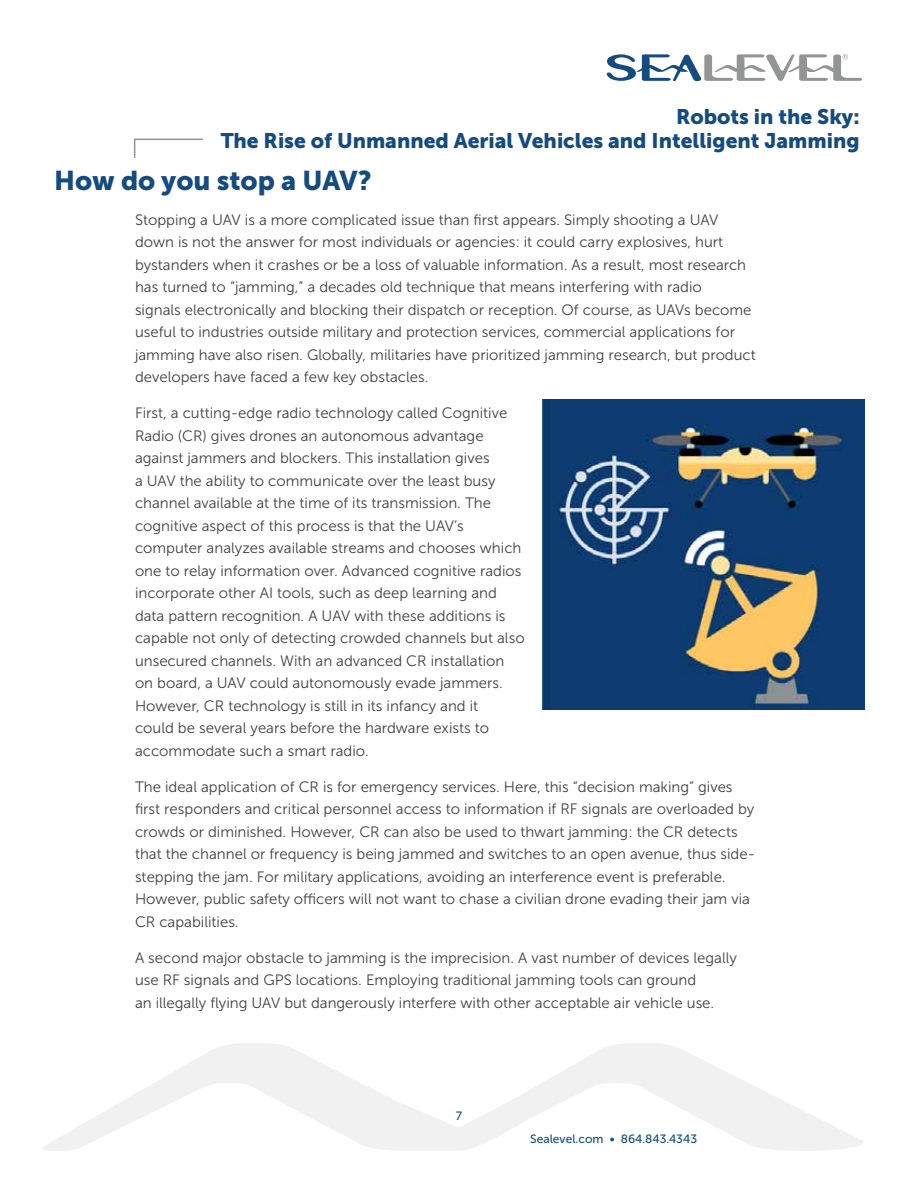
<style>
.page{position:relative;width:918px;height:1188px;background:#fff}
.page>*{position:absolute;margin:0;border:0;box-sizing:border-box;transform-origin:0 0}
.t1{font:27px "Museo Sans 900";color:#154c7f}
.t2{font:21px/24px "Museo Sans 900";color:#154c7f;text-align:right}
.t3{font:15px/22.5px "Museo Sans 300";color:#414042}
.t4{font:12px "Museo Sans 500";color:#154c7f}
</style>
<div class="page">
<svg style="left:42px;top:1043px;width:821px;height:108px"></svg>
<svg style="left:607px;top:54px;width:255px;height:27px"></svg>
<svg style="left:134px;top:138px;width:69px;height:20px"></svg>
<img style="left:542px;top:400px;width:322px;height:310px">
<h2 class="t2" style="left:221px;top:104px;width:641px">Robots in the Sky:<br>The Rise of Unmanned Aerial Vehicles and Intelligent Jamming</h2>
<h1 class="t1" style="left:54px;top:166px;width:319px">How do you stop a UAV?</h1>
<p class="t3" style="left:135px;top:209px;width:622px">Stopping a UAV is a more complicated issue than first appears. Simply shooting a UAV down is not the answer for most individuals or agencies: it could carry explosives, hurt bystanders when it crashes or be a loss of valuable information. As a result, most research has turned to “jamming,” a decades old technique that means interfering with radio<br>signals electronically and blocking their dispatch or reception. Of course, as UAVs become useful to industries outside military and protection services, commercial applications for jamming have also risen. Globally, militaries have prioritized jamming research, but product developers have faced a few key obstacles.</p>
<p class="t3" style="left:135px;top:402px;width:391px">First, a cutting-edge radio technology called Cognitive Radio (CR) gives drones an autonomous advantage against jammers and blockers. This installation gives<br>a UAV the ability to communicate over the least busy channel available at the time of its transmission. The cognitive aspect of this process is that the UAV’s computer analyzes available streams and chooses which one to relay information over. Advanced cognitive radios incorporate other AI tools, such as deep learning and data pattern recognition. A UAV with these additions is capable not only of detecting crowded channels but also unsecured channels. With an advanced CR installation on board, a UAV could autonomously evade jammers.<br>However, CR technology is still in its infancy and it<br>could be several years before the hardware exists to accommodate such a smart radio.</p>
<p class="t3" style="left:135px;top:776px;width:622px">The ideal application of CR is for emergency services. Here, this “decision making” gives first responders and critical personnel access to information if RF signals are overloaded by crowds or diminished. However, CR can also be used to thwart jamming: the CR detects that the channel or frequency is being jammed and switches to an open avenue, thus side&shy;stepping the jam. For military applications, avoiding an interference event is preferable.<br>However, public safety officers will not want to chase a civilian drone evading their jam via CR capabilities.</p>
<p class="t3" style="left:135px;top:947px;width:603px">A second major obstacle to jamming is the imprecision. A vast number of devices legally use RF signals and GPS locations. Employing traditional jamming tools can ground<br>an illegally flying UAV but dangerously interfere with other acceptable air vehicle use.</p>
<p class="t4" style="left:456px;top:1110px;width:8px">7</p>
<p class="t4" style="left:530px;top:1132px;width:168px">Sealevel.com • 864.843.4343</p>
</div>
